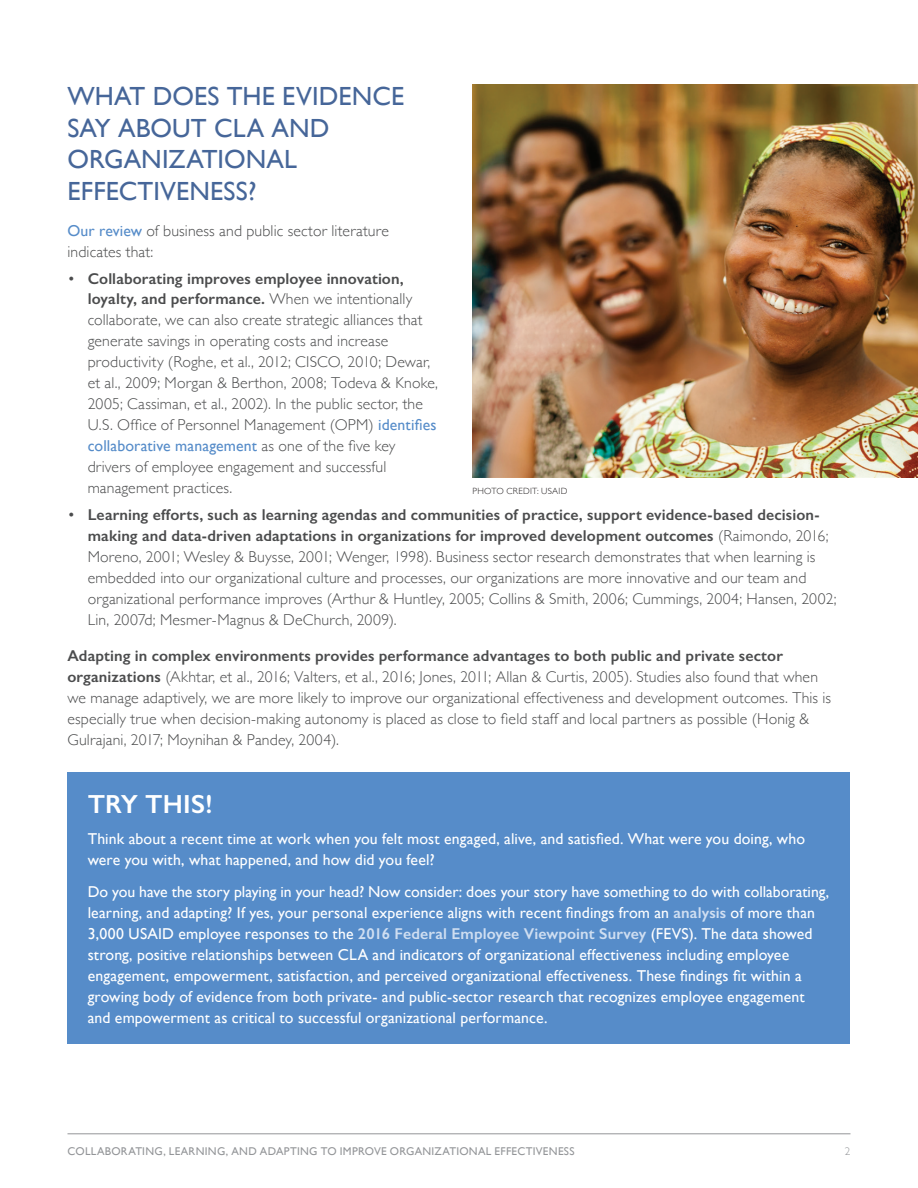
<style>
.page{position:relative;width:918px;height:1188px;background:#fff}
.page>*{position:absolute;margin:0;border:0;box-sizing:border-box;transform-origin:0 0}
.t1{font:26.25px/31.5px "Gill Sans";letter-spacing:.005em;color:#466699}
.t2{font:600 26.25px "Gill Sans";letter-spacing:-.005em;color:#fff}
.t3{font:300 15.75px/21px "Gill Sans";letter-spacing:.01em;color:#4b4c4d}
.t4{font:15.75px/21px "Gill Sans";letter-spacing:.005em;color:#fff}
.t5{font:11.25px "Gill Sans";letter-spacing:.025em;color:#939598}
.t6{font:300 11.25px "Gill Sans";color:#939598}
.t7{font:300 9px "Gill Sans";letter-spacing:.035em;color:#231f20}
.s1{font-weight:400;color:#568cc9}
.s2{font-weight:600}
.s3{font-weight:600;color:#cfdef1}
</style>
<div class="page">
<hr style="left:68px;top:1134px;width:782px;height:1px;background:#939598">
<div style="left:68px;top:772px;width:782px;height:272px;background:#568cc9"></div>
<img style="left:472px;top:84px;width:446px;height:394px">
<h1 class="t1" style="left:68px;top:80px;width:338px">WHAT DOES THE EVIDENCE<br>SAY ABOUT CLA AND<br>ORGANIZATIONAL<br>EFFECTIVENESS?</h1>
<p class="t3" style="left:68px;top:220px;width:323px"><span class="s1">Our review</span> of business and public sector literature indicates that:</p>
<p class="t3" style="left:88px;top:267px;width:352px;text-indent:-20px">• <span class="s2">Collaborating improves employee innovation, loyalty, and performance.</span> When we intentionally collaborate, we can also create strategic alliances that generate savings in operating costs and increase productivity (Roghe, et al., 2012; CISCO, 2010; Dewar, et al., 2009; Morgan &amp; Berthon, 2008; Todeva &amp; Knoke, 2005; Cassiman, et al., 2002). In the public sector, the U.S. Office of Personnel Management (OPM) <span class="s1">identifies collaborative management</span> as one of the five key drivers of employee engagement and successful management practices.</p>
<p class="t3" style="left:88px;top:503px;width:750px;text-indent:-20px">• <span class="s2">Learning efforts, such as learning agendas and communities of practice, support evidence-based decision&shy;making and data-driven adaptations in organizations for improved development outcomes</span> (Raimondo, 2016; Moreno, 2001; Wesley &amp; Buysse, 2001; Wenger, 1998). Business sector research demonstrates that when learning is embedded into our organizational culture and processes, our organizations are more innovative and our team and organizational performance improves (Arthur &amp; Huntley, 2005; Collins &amp; Smith, 2006; Cummings, 2004; Hansen, 2002; Lin, 2007d; Mesmer-Magnus &amp; DeChurch, 2009).</p>
<p class="t3" style="left:68px;top:645px;width:765px"><span class="s2">Adapting in complex environments provides performance advantages to both public and private sector organizations</span> (Akhtar, et al., 2016; Valters, et al., 2016; Jones, 2011; Allan &amp; Curtis, 2005). Studies also found that when we manage adaptively, we are more likely to improve our organizational effectiveness and development outcomes. This is especially true when decision-making autonomy is placed as close to field staff and local partners as possible (Honig &amp; Gulrajani, 2017; Moynihan &amp; Pandey, 2004).</p>
<p class="t7" style="left:472px;top:483px;width:96px">PHOTO CREDIT: USAID</p>
<h1 class="t2" style="left:88px;top:788px;width:126px">TRY THIS!</h1>
<p class="t4" style="left:88px;top:828px;width:719px">Think about a recent time at work when you felt most engaged, alive, and satisfied. What were you doing, who were you with, what happened, and how did you feel?</p>
<p class="t4" style="left:88px;top:881px;width:743px">Do you have the story playing in your head? Now consider: does your story have something to do with collaborating, learning, and adapting? If yes, your personal experience aligns with recent findings from an <span class="s3">analysis</span> of more than 3,000 USAID employee responses to the <span class="s3">2016 Federal Employee Viewpoint Survey</span> (FEVS). The data showed strong, positive relationships between CLA and indicators of organizational effectiveness including employee engagement, empowerment, satisfaction, and perceived organizational effectiveness. These findings fit within a growing body of evidence from both private- and public-sector research that recognizes employee engagement and empowerment as critical to successful organizational performance.</p>
<p class="t5" style="left:68px;top:1145px;width:509px">COLLABORATING, LEARNING, AND ADAPTING TO IMPROVE ORGANIZATIONAL EFFECTIVENESS</p>
<p class="t6" style="left:845px;top:1142px;width:7px">2</p>
</div>
